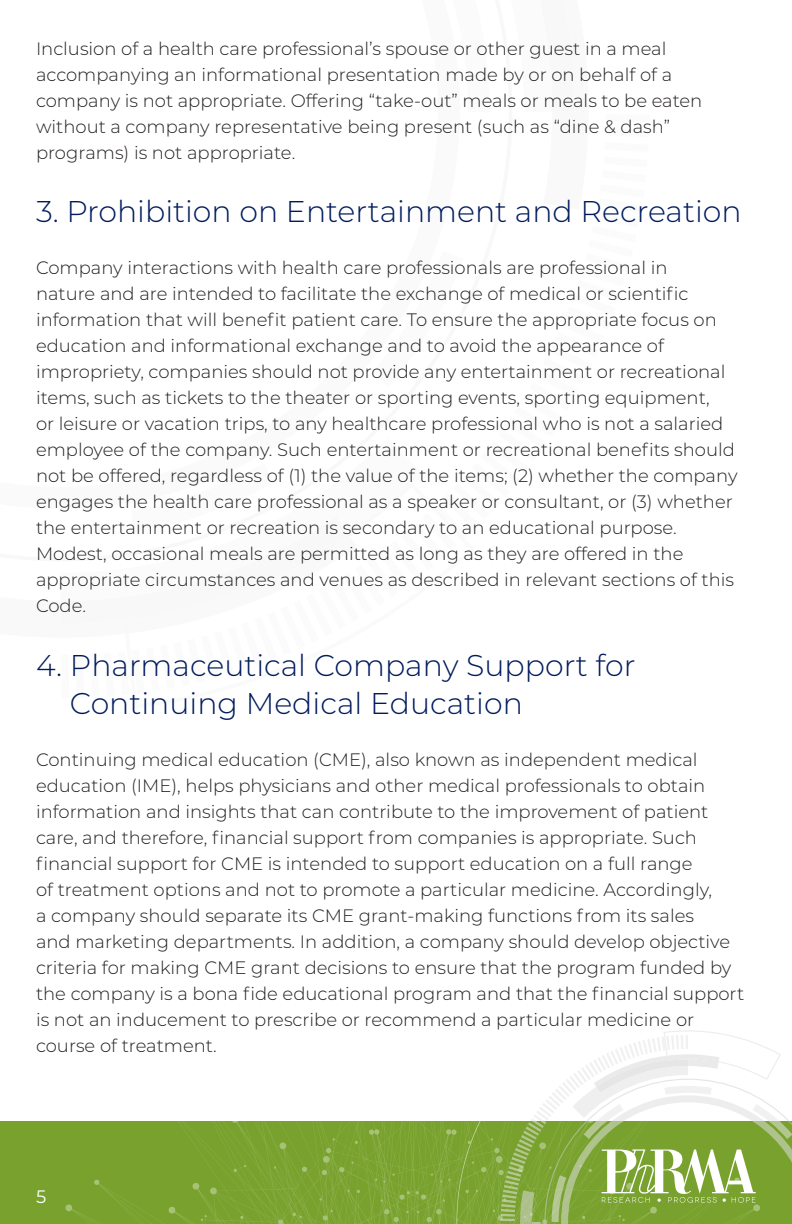
<style>
.page{position:relative;width:792px;height:1224px;background:#fff}
.page>*{position:absolute;margin:0;border:0;box-sizing:border-box;transform-origin:0 0}
.t1{font:300 30px/37.6px "Montserrat";color:#011b5d}
.t2{font:300 18px/26px "Montserrat";color:#231f20}
.t3{font:18px "Montserrat";color:#fff}
</style>
<div class="page">
<div style="left:0;top:1121px;width:169px;height:103px;background:#78a22d"></div>
<svg style="left:169px;top:1030px;width:623px;height:194px"></svg>
<p class="t2" style="left:36px;top:35px;width:632px">Inclusion of a health care professional’s spouse or other guest in a meal</p>
<p class="t2" style="left:36px;top:61px;width:638px">accompanying an informational presentation made by or on behalf of a</p>
<p class="t2" style="left:36px;top:87px;width:668px">company is not appropriate. Offering “take-out” meals or meals to be eaten</p>
<p class="t2" style="left:36px;top:113px;width:636px">without a company representative being present (such as “dine &amp; dash”</p>
<p class="t2" style="left:36px;top:139px;width:261px">programs) is not appropriate.</p>
<p class="t1" style="left:36px;top:192px;width:707px">3. Prohibition on Entertainment and Recreation</p>
<p class="t2" style="left:36px;top:255px;width:633px">Company interactions with health care professionals are professional in</p>
<p class="t2" style="left:36px;top:281px;width:654px">nature and are intended to facilitate the exchange of medical or scientific</p>
<p class="t2" style="left:36px;top:307px;width:682px">information that will benefit patient care. To ensure the appropriate focus on</p>
<p class="t2" style="left:36px;top:333px;width:691px">education and informational exchange and to avoid the appearance of impropriety, companies should not provide any entertainment or recreational</p>
<p class="t2" style="left:36px;top:385px;width:675px">items, such as tickets to the theater or sporting events, sporting equipment,</p>
<p class="t2" style="left:36px;top:411px;width:703px">or leisure or vacation trips, to any healthcare professional who is not a salaried employee of the company. Such entertainment or recreational benefits should not be offered, regardless of (1) the value of the items; (2) whether the company engages the health care professional as a speaker or consultant, or (3) whether the entertainment or recreation is secondary to an educational purpose.</p>
<p class="t2" style="left:36px;top:541px;width:700px">Modest, occasional meals are permitted as long as they are offered in the appropriate circumstances and venues as described in relevant sections of this<br>Code.</p>
<p class="t1" style="left:70px;top:646px;width:567px;text-indent:-34px">4. Pharmaceutical Company Support for<br>Continuing Medical Education</p>
<p class="t2" style="left:36px;top:746px;width:663px">Continuing medical education (CME), also known as independent medical</p>
<p class="t2" style="left:36px;top:772px;width:671px">education (IME), helps physicians and other medical professionals to obtain</p>
<p class="t2" style="left:36px;top:798px;width:674px">information and insights that can contribute to the improvement of patient</p>
<p class="t2" style="left:36px;top:824px;width:662px">care, and therefore, financial support from companies is appropriate. Such</p>
<p class="t2" style="left:36px;top:850px;width:658px">financial support for CME is intended to support education on a full range</p>
<p class="t2" style="left:36px;top:876px;width:678px">of treatment options and not to promote a particular medicine. Accordingly,</p>
<p class="t2" style="left:36px;top:902px;width:660px">a company should separate its CME grant-making functions from its sales</p>
<p class="t2" style="left:36px;top:928px;width:696px">and marketing departments. In addition, a company should develop objective</p>
<p class="t2" style="left:36px;top:954px;width:710px">criteria for making CME grant decisions to ensure that the program funded by the company is a bona fide educational program and that the financial support is not an inducement to prescribe or recommend a particular medicine or course of treatment.</p>
<p class="t3" style="left:36px;top:1184px;width:12px">5</p>
</div>
